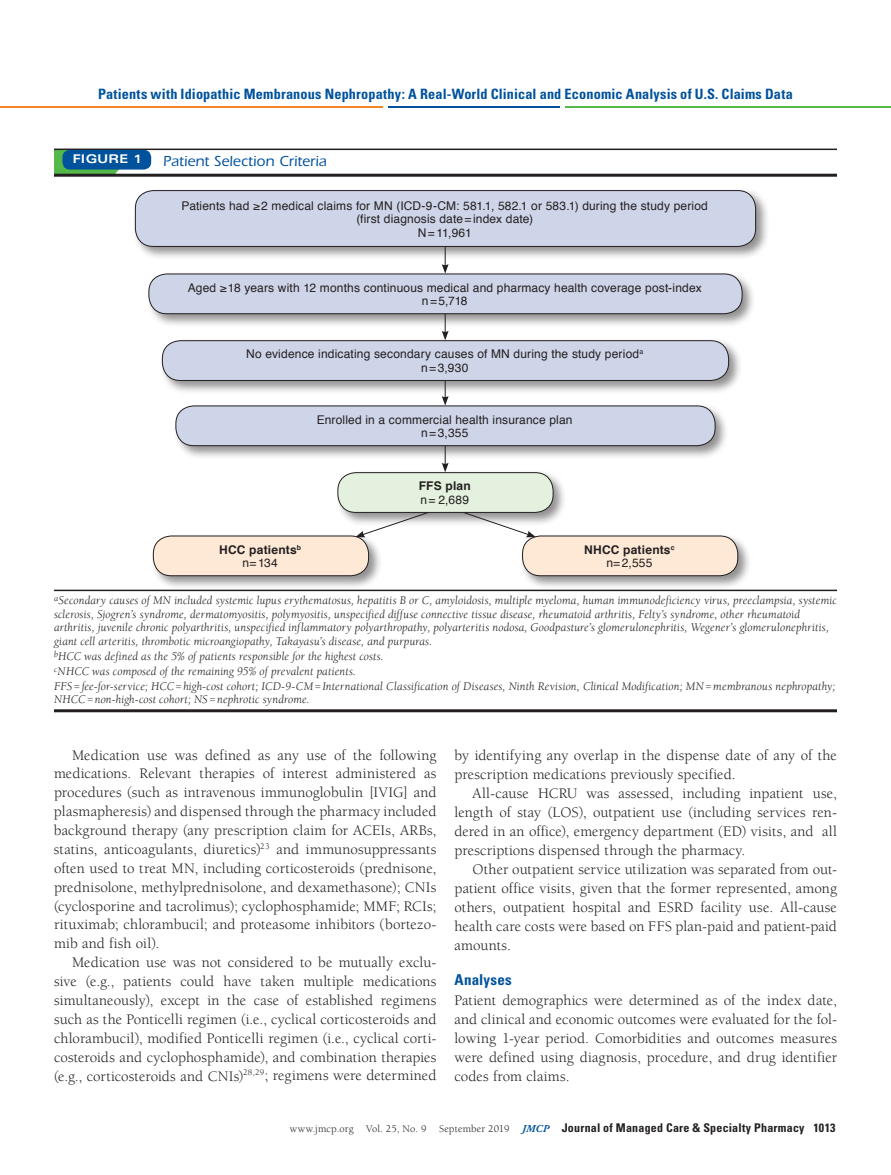
<style>
.page{position:relative;width:891px;height:1175px;background:#fff}
.page>*{position:absolute;margin:0;border:0;box-sizing:border-box;transform-origin:0 0}
.t1{font:15px/18.9px "Berkeley Pro";letter-spacing:.005em;color:#231f20;text-align:justify}
.t2{font:500 15px "ITC Eras Std";letter-spacing:.005em;color:#00529c}
.t3{font:700 condensed 15px "Univers";letter-spacing:.015em;color:#00529c}
.t4{font:700 condensed 14.25px "Univers";letter-spacing:.01em;color:#00529c}
.t5{font:italic 12px/13.5px "Berkeley Pro";letter-spacing:.01em;color:#231f20}
.t6{font:12px/13.5px "Helvetica";letter-spacing:.015em;color:#231f20;text-align:center}
.t7{font:700 condensed 12px "Univers";letter-spacing:.015em;color:#231f20}
.t8{font:700 12px/13.5px "Helvetica";letter-spacing:.02em;color:#231f20;text-align:center}
.t9{font:700 expanded 12px "Univers";letter-spacing:.025em;color:#fff}
.s1{font-weight:400}
.s2{font-family:"Berkeley Pro";font-weight:400;font-stretch:normal;font-size:10.5px}
.s3{font-family:"Adobe Garamond Pro";font-style:italic;font-stretch:normal;font-size:10.5px;color:#00529c}
</style>
<div class="page">
<hr style="left:0;top:107px;width:383px;height:1px;background:#f58427">
<hr style="left:388px;top:107px;width:172px;height:1px;background:#00529c">
<hr style="left:565px;top:107px;width:326px;height:1px;background:#54b948">
<svg style="left:360px;top:526px;width:30px;height:7px"></svg>
<svg style="left:502px;top:526px;width:29px;height:7px"></svg>
<svg style="left:442px;top:260px;width:7px;height:11px"></svg>
<div style="left:132px;top:188px;width:638px;height:72px;background:#231f20;opacity:.5"></div>
<div style="left:135px;top:191px;width:621px;height:55px;background:#cfd5e9;border-radius:18px"></div>
<div style="left:135px;top:190px;width:621px;height:57px;border:1px solid #231f20;border-radius:18px"></div>
<svg style="left:442px;top:328px;width:7px;height:10px"></svg>
<div style="left:146px;top:271px;width:610px;height:57px;background:#231f20;opacity:.5"></div>
<div style="left:149px;top:274px;width:593px;height:40px;background:#cfd5e9;border-radius:18px"></div>
<div style="left:148px;top:273px;width:594px;height:41px;border:1px solid #231f20;border-radius:18px"></div>
<svg style="left:442px;top:394px;width:7px;height:9px"></svg>
<div style="left:159px;top:338px;width:584px;height:56px;background:#231f20;opacity:.5"></div>
<div style="left:162px;top:341px;width:567px;height:39px;background:#cfd5e9;border-radius:18px"></div>
<div style="left:162px;top:340px;width:567px;height:41px;border:1px solid #231f20;border-radius:18px"></div>
<svg style="left:442px;top:459px;width:7px;height:10px"></svg>
<div style="left:173px;top:403px;width:556px;height:56px;background:#231f20;opacity:.5"></div>
<div style="left:176px;top:406px;width:539px;height:40px;background:#cfd5e9;border-radius:18px"></div>
<div style="left:176px;top:405px;width:540px;height:41px;border:1px solid #231f20;border-radius:18px"></div>
<div style="left:335px;top:469px;width:232px;height:57px;background:#231f20;opacity:.5"></div>
<div style="left:338px;top:472px;width:215px;height:40px;background:#e3f1de;border-radius:18px"></div>
<div style="left:338px;top:472px;width:216px;height:41px;border:1px solid #231f20;border-radius:18px"></div>
<div style="left:150px;top:533px;width:233px;height:56px;background:#231f20;opacity:.5"></div>
<div style="left:153px;top:536px;width:216px;height:40px;background:#fee9d6;border-radius:18px"></div>
<div style="left:153px;top:535px;width:216px;height:41px;border:1px solid #231f20;border-radius:18px"></div>
<div style="left:520px;top:533px;width:232px;height:56px;background:#231f20;opacity:.5"></div>
<div style="left:523px;top:536px;width:215px;height:40px;background:#fee9d6;border-radius:18px"></div>
<div style="left:522px;top:535px;width:216px;height:41px;border:1px solid #231f20;border-radius:18px"></div>
<svg style="left:54px;top:150px;width:83px;height:24px"></svg>
<hr style="left:54px;top:148px;width:783px;height:2px;background:#231f20">
<hr style="left:54px;top:174px;width:783px;height:3px;background:#231f20">
<div style="left:62px;top:150px;width:89px;height:20px;background:#00529c;border-radius:8px"></div>
<hr style="left:54px;top:589px;width:783px;height:2px;background:#231f20">
<hr style="left:54px;top:709px;width:783px;height:3px;background:#231f20">
<p class="t4" style="left:98px;top:85px;width:696px">Patients with Idiopathic Membranous Nephropathy: A Real-World Clinical and Economic Analysis of U.S. Claims Data</p>
<p class="t9" style="left:73px;top:152px;width:71px">FIGURE 1</p>
<p class="t2" style="left:163px;top:153px;width:165px">Patient Selection Criteria</p>
<p class="t6" style="left:181px;top:199px;width:528px">Patients had ≥2 medical claims for MN (ICD-9-CM: 581.1, 582.1 or 583.1) during the study period (first diagnosis date=index date)<br>N=11,961</p>
<p class="t6" style="left:188px;top:281px;width:515px">Aged ≥18 years with 12 months continuous medical and pharmacy health coverage post-index n=5,718</p>
<p class="t6" style="left:246px;top:348px;width:399px">No evidence indicating secondary causes of MN during the study period<sup>a </sup>n=3,930</p>
<p class="t6" style="left:317px;top:413px;width:257px">Enrolled in a commercial health insurance plan n=3,355</p>
<p class="t8" style="left:419px;top:479px;width:53px">FFS plan</p>
<p class="t6" style="left:420px;top:493px;width:50px">n= 2,689</p>
<p class="t8" style="left:219px;top:543px;width:84px">HCC patients<sup>b </sup><span class="s1">n=134</span></p>
<p class="t8" style="left:584px;top:543px;width:92px">NHCC patients<sup>c </sup><span class="s1">n=2,555</span></p>
<p class="t5" style="left:54px;top:594px;width:784px"><sup>a</sup>Secondary causes of MN included systemic lupus erythematosus, hepatitis B or C, amyloidosis, multiple myeloma, human immunodeficiency virus, preeclampsia, systemic sclerosis, Sjogren’s syndrome, dermatomyositis, polymyositis, unspecified diffuse connective tissue disease, rheumatoid arthritis, Felty’s syndrome, other rheumatoid arthritis, juvenile chronic polyarthritis, unspecified inflammatory polyarthropathy, polyarteritis nodosa, Goodpasture’s glomerulonephritis, Wegener’s glomerulonephritis, giant cell arteritis, thrombotic microangiopathy, Takayasu’s disease, and purpuras.</p>
<p class="t5" style="left:54px;top:648px;width:783px;line-height:15px"><sup>b</sup>HCC was defined as the 5% of patients responsible for the highest costs.<br><sup>c</sup>NHCC was composed of the remaining 95% of prevalent patients.<br>FFS=fee-for-service; HCC=high-cost cohort; ICD-9-CM=International Classification of Diseases, Ninth Revision, Clinical Modification; MN=membranous nephropathy;</p>
<p class="t5" style="left:54px;top:693px;width:257px">NHCC=non-high-cost cohort; NS=nephrotic syndrome.</p>
<p class="t1" style="left:54px;top:745px;width:384px;text-indent:18px">Medication use was defined as any use of the following medications. Relevant therapies of interest administered as procedures (such as intravenous immunoglobulin [IVIG] and plasmapheresis) and dispensed through the pharmacy included background therapy (any prescription claim for ACEIs, ARBs, statins, anticoagulants, diuretics)<sup>23</sup> and immunosuppressants often used to treat MN, including corticosteroids (prednisone, prednisolone, methylprednisolone, and dexamethasone); CNIs (cyclosporine and tacrolimus); cyclophosphamide; MMF; RCIs; rituximab; chlorambucil; and proteasome inhibitors (bortezo&shy;mib and fish oil).</p>
<p class="t1" style="left:54px;top:953px;width:384px;text-indent:18px">Medication use was not considered to be mutually exclu&shy;sive (e.g., patients could have taken multiple medications simultaneously), except in the case of established regimens such as the Ponticelli regimen (i.e., cyclical corticosteroids and chlorambucil), modified Ponticelli regimen (i.e., cyclical corti&shy;costeroids and cyclophosphamide), and combination therapies (e.g., corticosteroids and CNIs)<sup>28,29</sup>; regimens were determined</p>
<p class="t1" style="left:455px;top:745px;width:384px">by identifying any overlap in the dispense date of any of the prescription medications previously specified.</p>
<p class="t1" style="left:455px;top:783px;width:384px;text-indent:18px">All-cause HCRU was assessed, including inpatient use, length of stay (LOS), outpatient use (including services ren&shy;dered in an office), emergency department (ED) visits, and all prescriptions dispensed through the pharmacy.</p>
<p class="t1" style="left:455px;top:859px;width:384px;text-indent:18px">Other outpatient service utilization was separated from out&shy;patient office visits, given that the former represented, among others, outpatient hospital and ESRD facility use. All-cause health care costs were based on FFS plan-paid and patient-paid amounts.</p>
<p class="t3" style="left:455px;top:970px;width:59px">Analyses</p>
<p class="t1" style="left:455px;top:990px;width:384px">Patient demographics were determined as of the index date, and clinical and economic outcomes were evaluated for the fol&shy;lowing 1-year period. Comorbidities and outcomes measures were defined using diagnosis, procedure, and drug identifier codes from claims.</p>
<p class="t7" style="left:290px;top:1120px;width:547px"><span class="s2">www.jmcp.org Vol. 25, No. 9 September 2019</span> <span class="s3">JMCP</span> Journal of Managed Care &amp; Specialty Pharmacy 1013</p>
</div>
